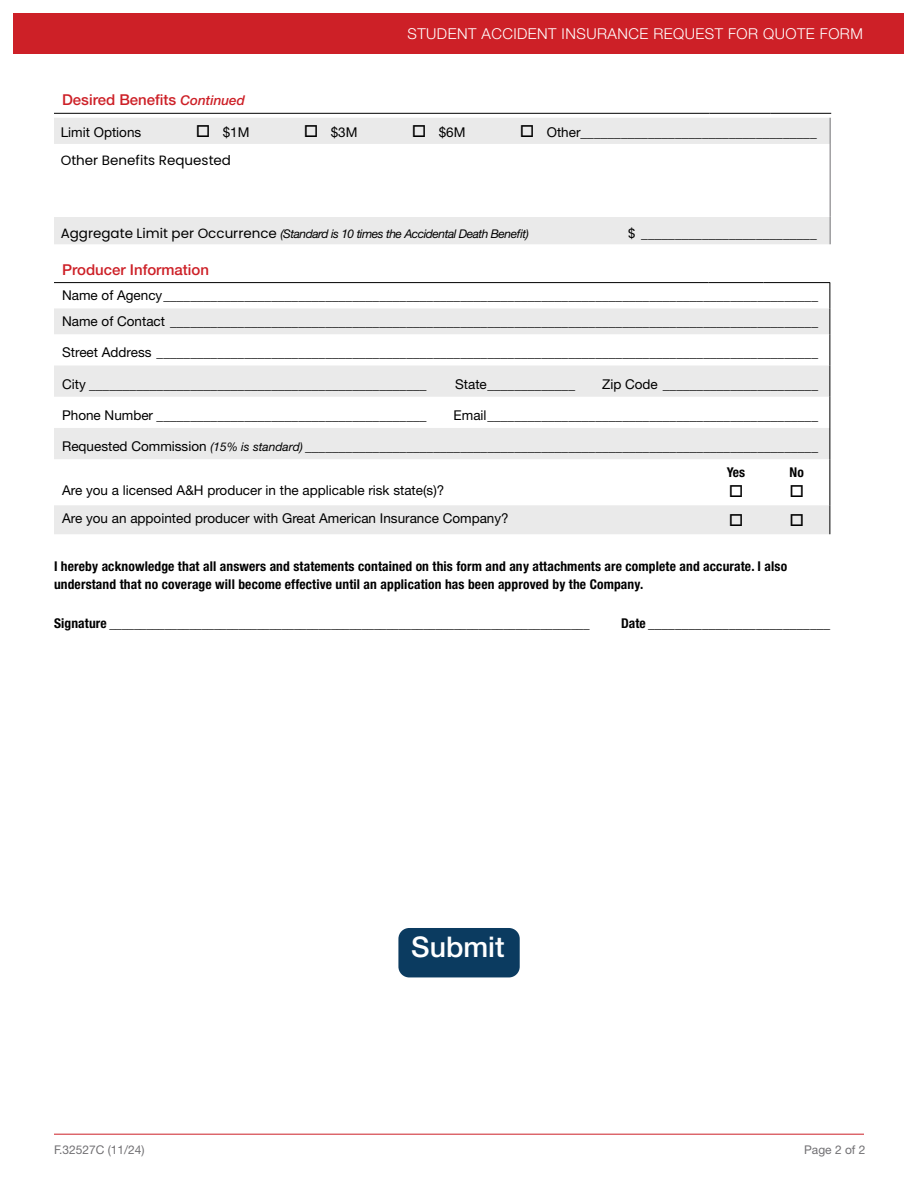
<style>
.page{position:relative;width:918px;height:1188px;background:#fff}
.page>*{position:absolute;margin:0;border:0;box-sizing:border-box;transform-origin:0 0}
.t1{font:500 28.5px "Helvetica Neue LT Std";color:#fff}
.t2{font:300 15px "Helvetica Neue LT Std";letter-spacing:.03em;color:#fff}
.t3{font:500 15px "Helvetica Neue LT Std";color:#cd2027}
.t4{font:13.5px/25.8px "Helvetica Neue LT Std";color:#000}
.t5{font:700 condensed 13.5px/18px "Helvetica Neue LT Std";letter-spacing:.01em;color:#000}
.t6{font:13.5px "Arial Narrow";color:#000}
.t7{font:13.5px "Poppins";color:#000}
.t8{font:italic 12px "Helvetica Neue LT Std";letter-spacing:-.04em;color:#000}
.t9{font:12px "Helvetica Neue LT Std";color:#717073}
.s1{font-style:italic;font-size:13.5px}
.s2{font-family:"Poppins";font-style:normal;font-size:13.5px}
.s3{font-family:"Poppins"}
.s4{font-style:italic;font-size:12px}
.s5{font-family:"Helvetica Neue LT Std";font-weight:700;font-stretch:condensed}
.s6{font-weight:700;font-stretch:condensed}
</style>
<div class="page">
<hr style="left:54px;top:1134px;width:810px;height:1px;background:#cd2027">
<div style="left:14px;top:14px;width:890px;height:40px;background:#cd2027"></div>
<div style="left:54px;top:118px;width:776px;height:126px;background:#eaeaea"></div>
<div style="left:54px;top:144px;width:776px;height:73px;background:#fff"></div>
<svg style="left:830px;top:118px;width:1px;height:26px"></svg>
<hr style="left:830px;top:144px;width:1px;height:73px;background:#717073">
<svg style="left:830px;top:217px;width:1px;height:27px"></svg>
<svg style="left:54px;top:283px;width:776px;height:25px"></svg>
<svg style="left:54px;top:308px;width:776px;height:226px;fill:#eaeaea"></svg>
<hr style="left:54px;top:282px;width:654px;height:1px;background:#000">
<hr style="left:708px;top:282px;width:56px;height:1px;background:#000">
<hr style="left:764px;top:282px;width:66px;height:1px;background:#000">
<svg style="left:830px;top:283px;width:1px;height:51px"></svg>
<hr style="left:830px;top:334px;width:1px;height:32px;background:#000">
<hr style="left:830px;top:366px;width:1px;height:31px;background:#000">
<hr style="left:830px;top:397px;width:1px;height:31px;background:#000">
<hr style="left:830px;top:428px;width:1px;height:31px;background:#000">
<hr style="left:830px;top:459px;width:1px;height:46px;background:#000">
<svg style="left:830px;top:505px;width:1px;height:29px"></svg>
<hr style="left:54px;top:113px;width:656px;height:1px;background:#000">
<hr style="left:710px;top:113px;width:60px;height:1px;background:#000">
<hr style="left:770px;top:113px;width:61px;height:1px;background:#000">
<div style="left:398px;top:928px;width:122px;height:49px;background:#0b3b60;border-radius:11px"></div>
<svg style="left:730px;top:485px;width:12px;height:12px"></svg>
<svg style="left:791px;top:485px;width:12px;height:12px"></svg>
<svg style="left:730px;top:514px;width:12px;height:12px"></svg>
<svg style="left:791px;top:514px;width:12px;height:12px"></svg>
<p class="t3" style="left:62px;top:91px;width:184px">Desired Benefits <span class="s1">Continued</span></p>
<p class="t2" style="left:408px;top:25px;width:457px">STUDENT ACCIDENT INSURANCE REQUEST FOR QUOTE FORM</p>
<p class="t4" style="left:61px;top:119px;width:82px">Limit Options</p>
<p class="t4" style="left:196px;top:119px;width:55px">□ $1M</p>
<p class="t4" style="left:304px;top:119px;width:55px">□ $3M</p>
<p class="t4" style="left:412px;top:119px;width:55px">□ $6M</p>
<p class="t4" style="left:520px;top:119px;width:299px">□ Other___________________________________</p>
<p class="t7" style="left:61px;top:152px;width:172px">Other Benefits Requested</p>
<p class="t8" style="left:61px;top:226px;width:470px"><span class="s2">Aggregate Limit per Occurrence</span> (Standard is 10 times the Accidental Death Benefit)</p>
<p class="t4" style="left:628px;top:220px;width:190px"><span class="s3">$</span> __________________________</p>
<p class="t3" style="left:62px;top:260px;width:148px">Producer Information</p>
<p class="t4" style="left:62px;top:282px;width:758px">Name of Agency_________________________________________________________________________________________________<br>Name of Contact ________________________________________________________________________________________________</p>
<p class="t4" style="left:62px;top:340px;width:758px">Street Address __________________________________________________________________________________________________</p>
<p class="t4" style="left:62px;top:371px;width:366px">City __________________________________________________</p>
<p class="t4" style="left:455px;top:371px;width:122px">State_____________</p>
<p class="t4" style="left:602px;top:371px;width:218px">Zip Code _______________________</p>
<p class="t4" style="left:62px;top:402px;width:366px">Phone Number ________________________________________</p>
<p class="t4" style="left:454px;top:402px;width:366px">Email_________________________________________________</p>
<p class="t4" style="left:62px;top:433px;width:757px">Requested Commission <span class="s4">(15% is standard)</span> ____________________________________________________________________________</p>
<p class="t4" style="left:62px;top:477px;width:384px">Are you a licensed A&amp;H producer in the applicable risk state(s)?</p>
<p class="t5" style="left:727px;top:463px;width:20px">Yes</p>
<p class="t5" style="left:790px;top:463px;width:16px">No</p>
<p class="t4" style="left:62px;top:505px;width:448px">Are you an appointed producer with Great American Insurance Company?</p>
<p class="t5" style="left:54px;top:557px;width:735px">I hereby acknowledge that all answers and statements contained on this form and any attachments are complete and accurate. I also understand that no coverage will become effective until an application has been approved by the Company.</p>
<p class="t6" style="left:54px;top:613px;width:537px"><span class="s5">Signature</span> ______________________________________________________________________________</p>
<p class="t4" style="left:621px;top:610px;width:211px"><span class="s6">Date</span> ___________________________</p>
<h1 class="t1" style="left:411px;top:930px;width:95px">Submit</h1>
<p class="t9" style="left:54px;top:1142px;width:92px">F.32527C (11/24)</p>
<p class="t9" style="left:804px;top:1142px;width:63px">Page 2 of 2</p>
</div>
